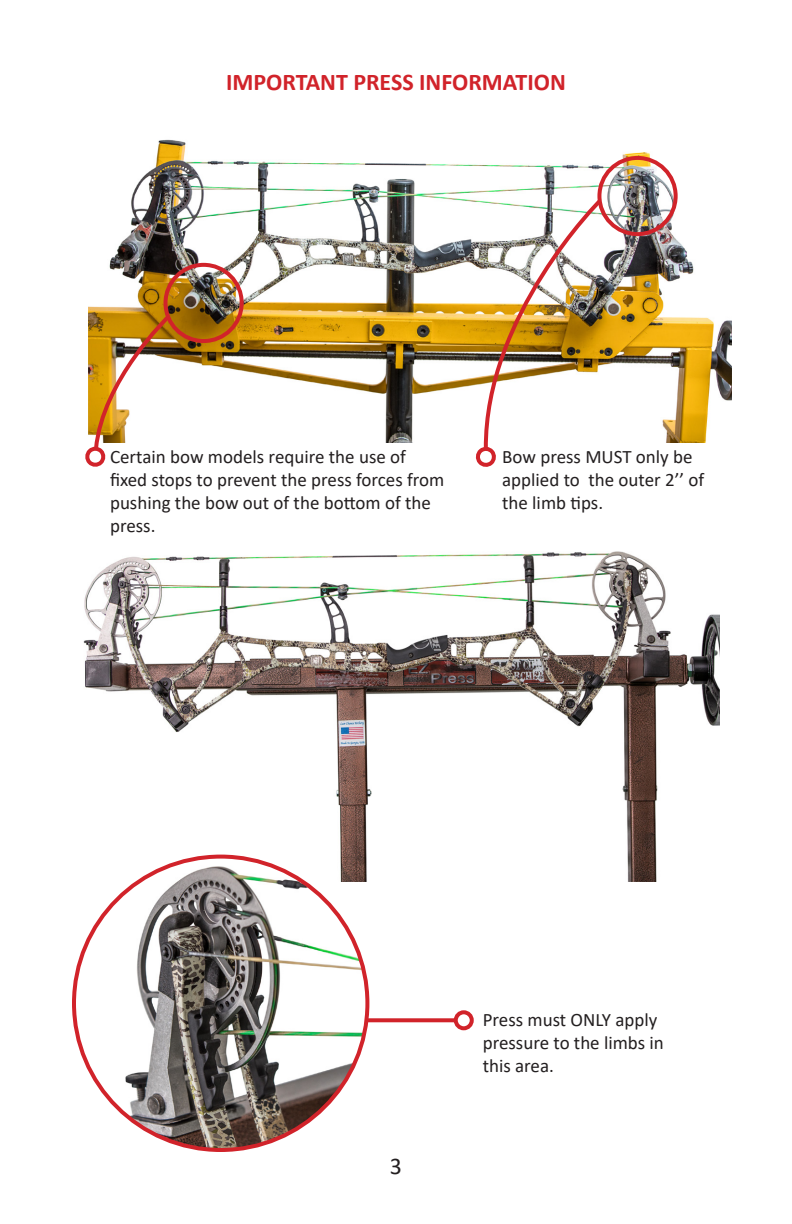
<style>
.page{position:relative;width:792px;height:1224px;background:#fff}
.page>*{position:absolute;margin:0;border:0;box-sizing:border-box;transform-origin:0 0}
.t1{font:700 24px "Calibri";color:#d1232a}
.t2{font:24px "Calibri";color:#231f20}
.t3{font:19px/22.8px "Calibri";color:#231f20}
</style>
<div class="page">
<img style="left:83px;top:442px;width:637px;height:440px">
<img style="left:88px;top:139px;width:644px;height:303px">
<div style="left:164px;top:263px;width:80px;height:80px;border:4px solid #d1232a;border-radius:50%"></div>
<div style="left:597px;top:156px;width:81px;height:80px;border:4px solid #d1232a;border-radius:50%"></div>
<img style="left:472px;top:197px;width:132px;height:271px">
<svg style="left:83px;top:313px;width:89px;height:155px"></svg>
<svg style="left:368px;top:1018px;width:86px;height:4px"></svg>
<div style="left:454px;top:1010px;width:20px;height:20px;border:4px solid #d1232a;border-radius:50%"></div>
<img style="left:74px;top:857px;width:293px;height:293px;border-radius:147px">
<p class="t1" style="left:226px;top:65px;width:341px">IMPORTANT PRESS INFORMATION</p>
<p class="t3" style="left:110px;top:445px;width:336px">Certain bow models require the use of fixed stops to prevent the press forces from pushing the bow out of the bottom of the press.</p>
<p class="t3" style="left:502px;top:445px;width:204px">Bow press MUST only be applied to the outer 2’’ of the limb tips.</p>
<p class="t2" style="left:390px;top:1149px;width:14px">3</p>
<p class="t3" style="left:483px;top:1008px;width:183px">Press must ONLY apply pressure to the limbs in this area.</p>
</div>
